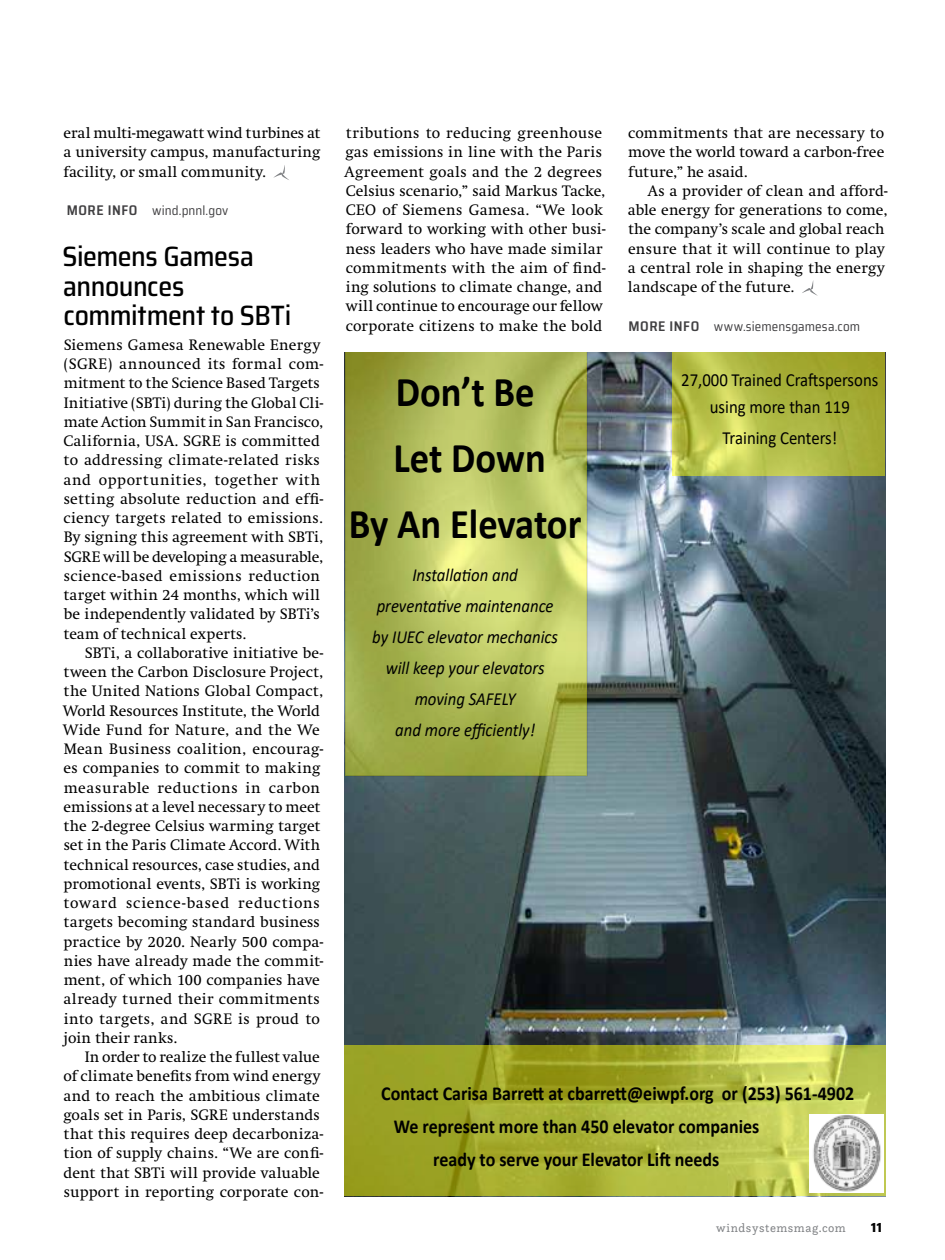
<style>
.page{position:relative;width:945px;height:1260px;background:#fff}
.page>*{position:absolute;margin:0;border:0;box-sizing:border-box;transform-origin:0 0}
.t1{font:700 42.52px/66.1px "Calibri";color:#000;text-align:center;scale:.91 1}
.t2{font:500 semi-condensed 28px/29.8px "Saira";letter-spacing:-.015em;color:#000}
.t3{font:700 19.78px "Calibri";color:#000;scale:.91 1}
.t4{font:italic 18.55px/31px "Calibri";color:#000;text-align:center;scale:.91 1}
.t5{font:18.55px/26.8px "Calibri";color:#000;text-align:center;scale:.91 1}
.t6{font:15.75px/19.2px "Swift";letter-spacing:.01em;color:#000}
.t7{font:semi-condensed 13.12px "Saira";letter-spacing:.005em;color:#414042}
.t8{font:700 13.12px "Saira";color:#000}
.t9{font:12.25px "Questa Slab";letter-spacing:.05em;color:#808285}
.s1{font-weight:600;font-size:14px}
</style>
<div class="page">
<svg style="left:273px;top:165px;width:16px;height:15px"></svg>
<svg style="left:802px;top:280px;width:16px;height:16px"></svg>
<img style="left:344px;top:352px;width:541px;height:693px">
<svg style="left:344px;top:352px;width:244px;height:424px;background:#b0bb5a"></svg>
<div style="left:344px;top:1045px;width:541px;height:151px;background:#ff0;opacity:.5"></div>
<div style="left:672px;top:352px;width:213px;height:124px;background:#ff0;opacity:.5"></div>
<img style="left:809px;top:1114px;width:75px;height:78px">
<p class="t6" style="left:64px;top:124px;width:258px;text-align:justify">eral multi-megawatt wind turbines at a university campus, manufacturing facility, or small community.</p>
<p class="t7" style="left:67px;top:201px;width:163px"><span class="s1">MORE INFO</span> wind.pnnl.gov</p>
<h2 class="t2" style="left:63px;top:241px;width:231px">Siemens Gamesa announces commitment to SBTi</h2>
<p class="t6" style="left:64px;top:335px;width:261px">Siemens Gamesa Renewable Energy (SGRE) announced its formal com&shy;mitment to the Science Based Targets Initiative (SBTi) during the Global Cli&shy;mate Action Summit in San Francisco, California, USA. SGRE is committed to addressing climate-related risks and opportunities, together with setting absolute reduction and effi&shy;ciency targets related to emissions.<br>By signing this agreement with SBTi, SGRE will be developing a measurable, science-based emissions reduction target within 24 months, which will be independently validated by SBTi’s team of technical experts.</p>
<p class="t6" style="left:63px;top:643px;width:262px;text-indent:21px">SBTi, a collaborative initiative be&shy;tween the Carbon Disclosure Project, the United Nations Global Compact, World Resources Institute, the World Wide Fund for Nature, and the We Mean Business coalition, encourag&shy;es companies to commit to making measurable reductions in carbon emissions at a level necessary to meet the 2-degree Celsius warming target set in the Paris Climate Accord. With technical resources, case studies, and promotional events, SBTi is working toward science-based reductions targets becoming standard business practice by 2020. Nearly 500 compa&shy;nies have already made the commit&shy;ment, of which 100 companies have already turned their commitments into targets, and SGRE is proud to join their ranks.</p>
<p class="t6" style="left:63px;top:1048px;width:261px;text-indent:21px">In order to realize the fullest value of climate benefits from wind energy and to reach the ambitious climate goals set in Paris, SGRE understands that this requires deep decarboniza&shy;tion of supply chains. “We are confi&shy;dent that SBTi will provide valuable support in reporting corporate con-</p>
<p class="t6" style="left:345px;top:124px;width:262px">tributions to reducing greenhouse gas emissions in line with the Paris Agreement goals and the 2 degrees Celsius scenario,” said Markus Tacke, CEO of Siemens Gamesa. “We look forward to working with other busi&shy;ness leaders who have made similar commitments with the aim of find&shy;ing solutions to climate change, and will continue to encourage our fellow corporate citizens to make the bold</p>
<p class="t6" style="left:628px;top:124px;width:258px;text-align:justify">commitments that are necessary to move the world toward a carbon-free future,” he asaid.</p>
<p class="t6" style="left:628px;top:181px;width:261px;text-indent:20px">As a provider of clean and afford&shy;able energy for generations to come, the company’s scale and global reach ensure that it will continue to play a central role in shaping the energy landscape of the future.</p>
<p class="t7" style="left:629px;top:316px;width:233px"><span class="s1">MORE INFO</span> www.siemensgamesa.com</p>
<h1 class="t1" style="left:349px;top:358px;width:257px">Don’t Be<br>Let Down<br>By An Elevator</h1>
<p class="t4" style="left:372px;top:558px;width:206px">Installation and preventative maintenance by IUEC elevator mechanics will keep your elevators moving SAFELY<br>and more efficiently!</p>
<p class="t5" style="left:681px;top:366px;width:218px">27,000 Trained Craftspersons using more than 119</p>
<p class="t5" style="left:722px;top:424px;width:128px">Training Centers!</p>
<p class="t3" style="left:381px;top:1079px;width:521px">Contact Carisa Barrett at cbarrett@eiwpf.org or (253) 561-4902</p>
<p class="t3" style="left:394px;top:1112px;width:403px">We represent more than 450 elevator companies</p>
<p class="t3" style="left:433px;top:1145px;width:316px">ready to serve your Elevator Lift needs</p>
<p class="t9" style="left:716px;top:1220px;width:131px">windsystemsmag.com</p>
<p class="t8" style="left:871px;top:1218px;width:12px">11</p>
</div>
